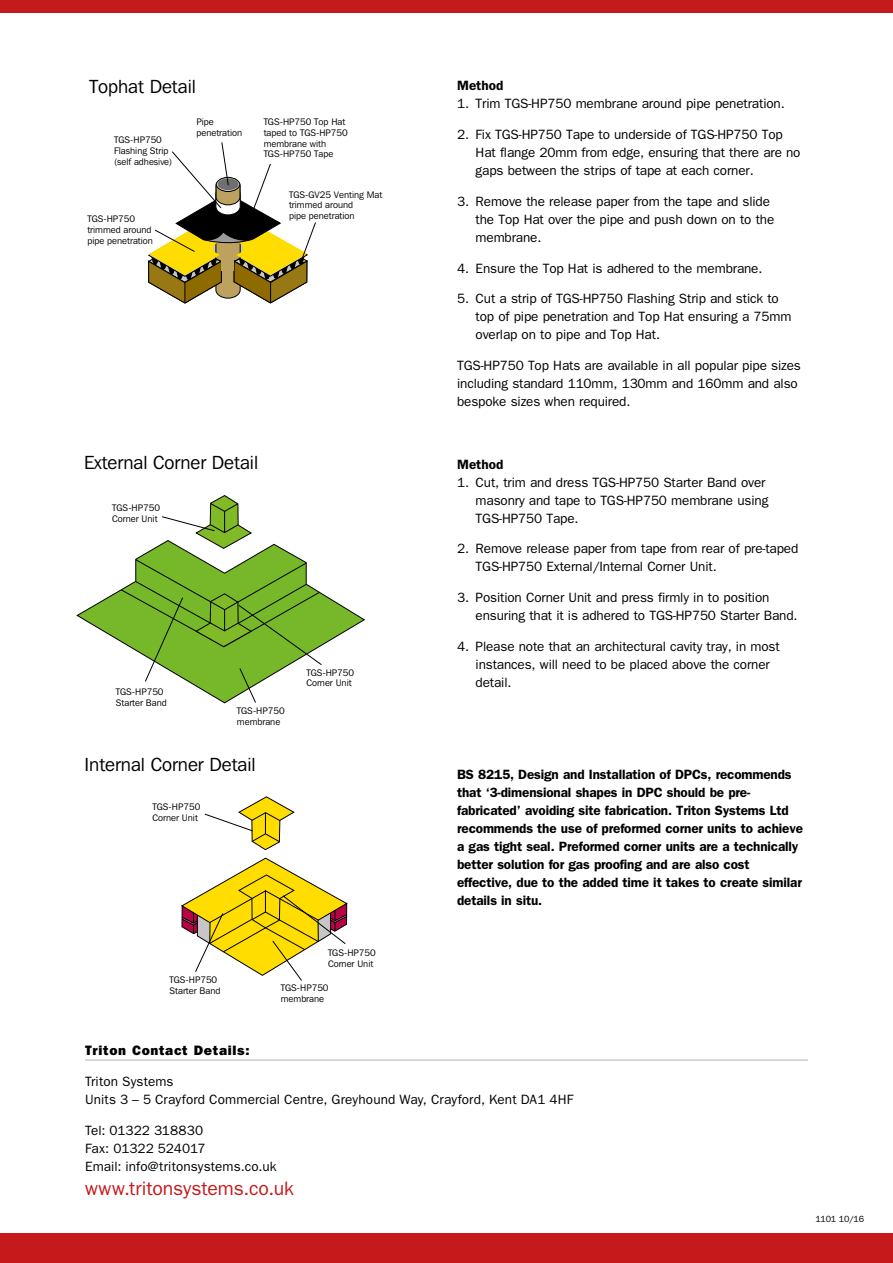
<style>
.page{position:relative;width:893px;height:1263px;background:#fff}
.page>*{position:absolute;margin:0;border:0;box-sizing:border-box;transform-origin:0 0}
.t1{font:19.5px "Franklin Gothic";letter-spacing:-.005em;color:#c51a1b}
.t2{font:18.9px "Franklin Gothic IT Cby BT";color:#000}
.Body_Copy{font:13.5px/18px "Franklin Gothic";letter-spacing:-.01em;color:#000}
.Body_Copy-2{font:600 13.5px/18px "Franklin Gothic";letter-spacing:-.01em;color:#000}
.Body_Copy-3{font:13.5px "Franklin Gothic";letter-spacing:.01em;color:#000}
.t3{font:800 13.5px "Franklin Gothic IT Cby BT";letter-spacing:.05em;color:#000}
.Bold_Headings{font:600 13.5px "Franklin Gothic";color:#000}
.t4{font:9.45px/10.8px "Franklin Gothic IT Cby BT";color:#000}
.t5{font:9px "Franklin Gothic";letter-spacing:-.025em;color:#000}
</style>
<div class="page">
<div style="left:0;top:0;width:893px;height:13px;background:#c51a1b"></div>
<div style="left:0;top:1233px;width:893px;height:30px;background:#c51a1b"></div>
<svg style="left:148px;top:142px;width:168px;height:162px"></svg>
<svg style="left:76px;top:544px;width:289px;height:102px"></svg>
<svg style="left:118px;top:556px;width:204px;height:147px"></svg>
<svg style="left:161px;top:495px;width:91px;height:54px"></svg>
<svg style="left:181px;top:796px;width:166px;height:185px"></svg>
<hr style="left:85px;top:1060px;width:723px;height:1px;background:#b3b2b2">
<p class="t2" style="left:90px;top:75px;width:108px">Tophat Detail</p>
<p class="t4" style="left:114px;top:134px;width:60px">TGS-HP750<br>Flashing Strip (self adhesive)</p>
<p class="t4" style="left:87px;top:213px;width:67px">TGS-HP750 trimmed around pipe penetration</p>
<p class="t4" style="left:196px;top:116px;width:47px">Pipe penetration</p>
<p class="t4" style="left:264px;top:116px;width:86px">TGS-HP750 Top Hat taped to TGS-HP750 membrane with<br>TGS-HP750 Tape</p>
<p class="t4" style="left:289px;top:189px;width:95px">TGS-GV25 Venting Mat trimmed around<br>pipe penetration</p>
<p class="Bold_Headings" style="left:457px;top:78px;width:48px">Method</p>
<p class="Body_Copy" style="left:457px;top:94px;width:329px">1. Trim TGS-HP750 membrane around pipe penetration.</p>
<p class="Body_Copy" style="left:476px;top:125px;width:326px;text-indent:-18px">2. Fix TGS-HP750 Tape to underside of TGS-HP750 Top<br>Hat flange 20mm from edge, ensuring that there are no gaps between the strips of tape at each corner.</p>
<p class="Body_Copy" style="left:476px;top:192px;width:300px;text-indent:-18px">3. Remove the release paper from the tape and slide the Top Hat over the pipe and push down on to the membrane.</p>
<p class="Body_Copy" style="left:457px;top:259px;width:307px">4. Ensure the Top Hat is adhered to the membrane.</p>
<p class="Body_Copy" style="left:476px;top:289px;width:317px;text-indent:-18px">5. Cut a strip of TGS-HP750 Flashing Strip and stick to top of pipe penetration and Top Hat ensuring a 75mm overlap on to pipe and Top Hat.</p>
<p class="Body_Copy" style="left:457px;top:356px;width:345px">TGS-HP750 Top Hats are available in all popular pipe sizes including standard 110mm, 130mm and 160mm and also bespoke sizes when required.</p>
<p class="t2" style="left:84px;top:450px;width:176px">External Corner Detail</p>
<p class="t4" style="left:112px;top:502px;width:49px">TGS-HP750<br>Corner Unit</p>
<p class="t4" style="left:116px;top:686px;width:52px">TGS-HP750<br>Starter Band</p>
<p class="t4" style="left:237px;top:705px;width:49px">TGS-HP750 membrane</p>
<p class="t2" style="left:85px;top:753px;width:173px">Internal Corner Detail</p>
<p class="t4" style="left:153px;top:801px;width:49px">TGS-HP750<br>Corner Unit</p>
<p class="t4" style="left:306px;top:667px;width:49px">TGS-HP750<br>Corner Unit</p>
<p class="Bold_Headings" style="left:457px;top:456px;width:48px">Method</p>
<p class="Body_Copy" style="left:476px;top:473px;width:294px;text-indent:-18px">1. Cut, trim and dress TGS-HP750 Starter Band over masonry and tape to TGS-HP750 membrane using<br>TGS-HP750 Tape.</p>
<p class="Body_Copy" style="left:476px;top:539px;width:324px;text-indent:-18px">2. Remove release paper from tape from rear of pre-taped<br>TGS-HP750 External/Internal Corner Unit.</p>
<p class="Body_Copy" style="left:476px;top:588px;width:323px;text-indent:-18px">3. Position Corner Unit and press firmly in to position ensuring that it is adhered to TGS-HP750 Starter Band.</p>
<p class="Body_Copy" style="left:476px;top:637px;width:306px;text-indent:-18px">4. Please note that an architectural cavity tray, in most instances, will need to be placed above the corner detail.</p>
<p class="Body_Copy-2" style="left:457px;top:765px;width:347px">BS 8215, Design and Installation of DPCs, recommends that ‘3-dimensional shapes in DPC should be pre&shy;fabricated’ avoiding site fabrication. Triton Systems Ltd recommends the use of preformed corner units to achieve a gas tight seal. Preformed corner units are a technically better solution for gas proofing and are also cost effective, due to the added time it takes to create similar details in situ.</p>
<p class="t4" style="left:328px;top:947px;width:49px">TGS-HP750<br>Corner Unit</p>
<p class="t4" style="left:169px;top:974px;width:52px">TGS-HP750<br>Starter Band</p>
<p class="t4" style="left:281px;top:982px;width:49px">TGS-HP750 membrane</p>
<p class="t3" style="left:85px;top:1042px;width:166px">Triton Contact Details:</p>
<p class="Body_Copy-3" style="left:85px;top:1074px;width:90px">Triton Systems</p>
<p class="Body_Copy-3" style="left:85px;top:1092px;width:490px">Units 3 – 5 Crayford Commercial Centre, Greyhound Way, Crayford, Kent DA1 4HF</p>
<p class="Body_Copy" style="left:85px;top:1121px;width:120px">Tel: 01322 318830</p>
<p class="Body_Copy" style="left:85px;top:1139px;width:122px">Fax: 01322 524017</p>
<p class="Body_Copy-3" style="left:85px;top:1158px;width:193px">Email: info@tritonsystems.co.uk</p>
<p class="t1" style="left:85px;top:1177px;width:210px">www.tritonsystems.co.uk</p>
<p class="t5" style="left:815px;top:1213px;width:50px">1101 10/16</p>
</div>
